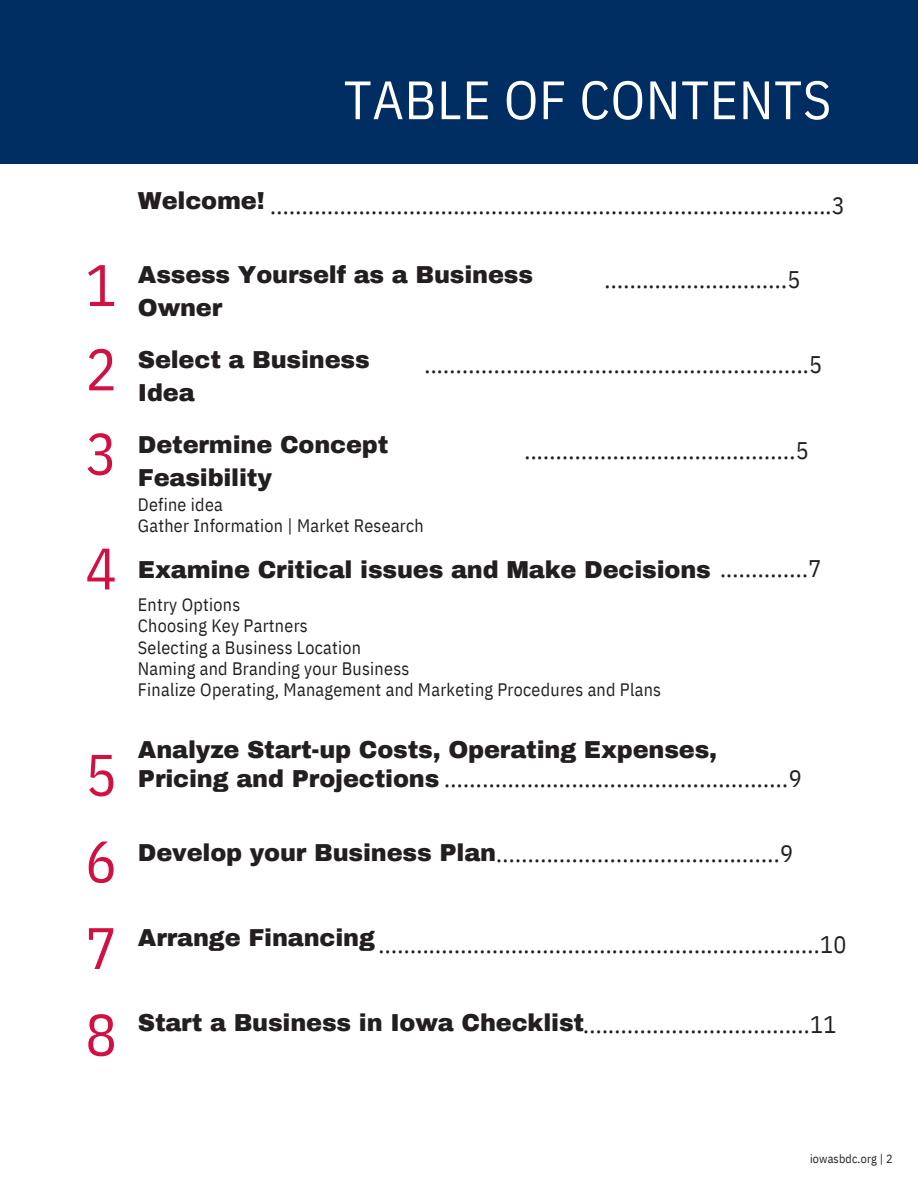
<style>
.page{position:relative;width:918px;height:1188px;background:#fff}
.page>*{position:absolute;margin:0;border:0;box-sizing:border-box;transform-origin:0 0}
.t1{font:58.5px/86.7px "IBM Plex Sans Cond";color:#d11044;text-align:justify}
.t2{font:54px "IBM Plex Sans Cond";letter-spacing:.015em;color:#fff}
.t3{font:24px "IBM Plex Sans Cond";color:#231f20}
.t4{font:900 24px/32.7px "Archivo";letter-spacing:-.005em;color:#231f20}
.t5{font:18px/21.3px "IBM Plex Sans Cond";letter-spacing:.015em;color:#231f20}
.t6{font:12px "IBM Plex Sans Cond";letter-spacing:.015em;color:#231f20}
.s1{font-family:"IBM Plex Sans Cond";font-weight:400}
.s2{font-family:"Archivo";font-weight:900}
</style>
<div class="page">
<div style="left:0;top:0;width:918px;height:164px;background:#002d62"></div>
<h2 class="t2" style="left:344px;top:64px;width:489px">TABLE OF CONTENTS</h2>
<h1 class="t1" style="left:85px;top:242px;width:33px;line-height:84.3px">1<br>2<br>3</h1>
<h1 class="t1" style="left:85px;top:524px;width:33px">4</h1>
<h1 class="t1" style="left:85px;top:730px;width:33px">5<br>6<br>7<br>8</h1>
<p class="t4" style="left:138px;top:185px;width:128px">Welcome!</p>
<p class="t3" style="left:270px;top:190px;width:576px">.........................................................................................3</p>
<p class="t4" style="left:138px;top:259px;width:397px">Assess Yourself as a Business<br>Owner</p>
<p class="t3" style="left:604px;top:263px;width:197px">.............................5</p>
<p class="t4" style="left:138px;top:344px;width:233px">Select a Business<br>Idea</p>
<p class="t3" style="left:424px;top:349px;width:399px">.............................................................5</p>
<p class="t4" style="left:138px;top:429px;width:252px">Determine Concept<br>Feasibility</p>
<p class="t5" style="left:138px;top:493px;width:288px">Define idea<br>Gather Information | Market Research</p>
<p class="t3" style="left:524px;top:434px;width:286px">...........................................5</p>
<p class="t4" style="left:138px;top:553px;width:685px">Examine Critical issues and Make Decisions <span class="s1">..............7</span></p>
<p class="t5" style="left:138px;top:593px;width:525px">Entry Options<br>Choosing Key Partners<br>Selecting a Business Location<br>Naming and Branding your Business<br>Finalize Operating, Management and Marketing Procedures and Plans</p>
<p class="t4" style="left:138px;top:733px;width:581px">Analyze Start-up Costs, Operating Expenses,</p>
<p class="t3" style="left:138px;top:762px;width:665px"><span class="s2">Pricing and Projections</span> ......................................................9</p>
<p class="t3" style="left:138px;top:837px;width:657px"><span class="s2">Develop your Business Plan</span>.............................................9</p>
<p class="t4" style="left:138px;top:922px;width:239px">Arrange Financing</p>
<p class="t3" style="left:379px;top:928px;width:470px">......................................................................10</p>
<p class="t3" style="left:138px;top:1008px;width:700px"><span class="s2">Start a Business in Iowa Checklist</span>....................................11</p>
<p class="t6" style="left:810px;top:1151px;width:84px">iowasbdc.org | 2</p>
</div>
